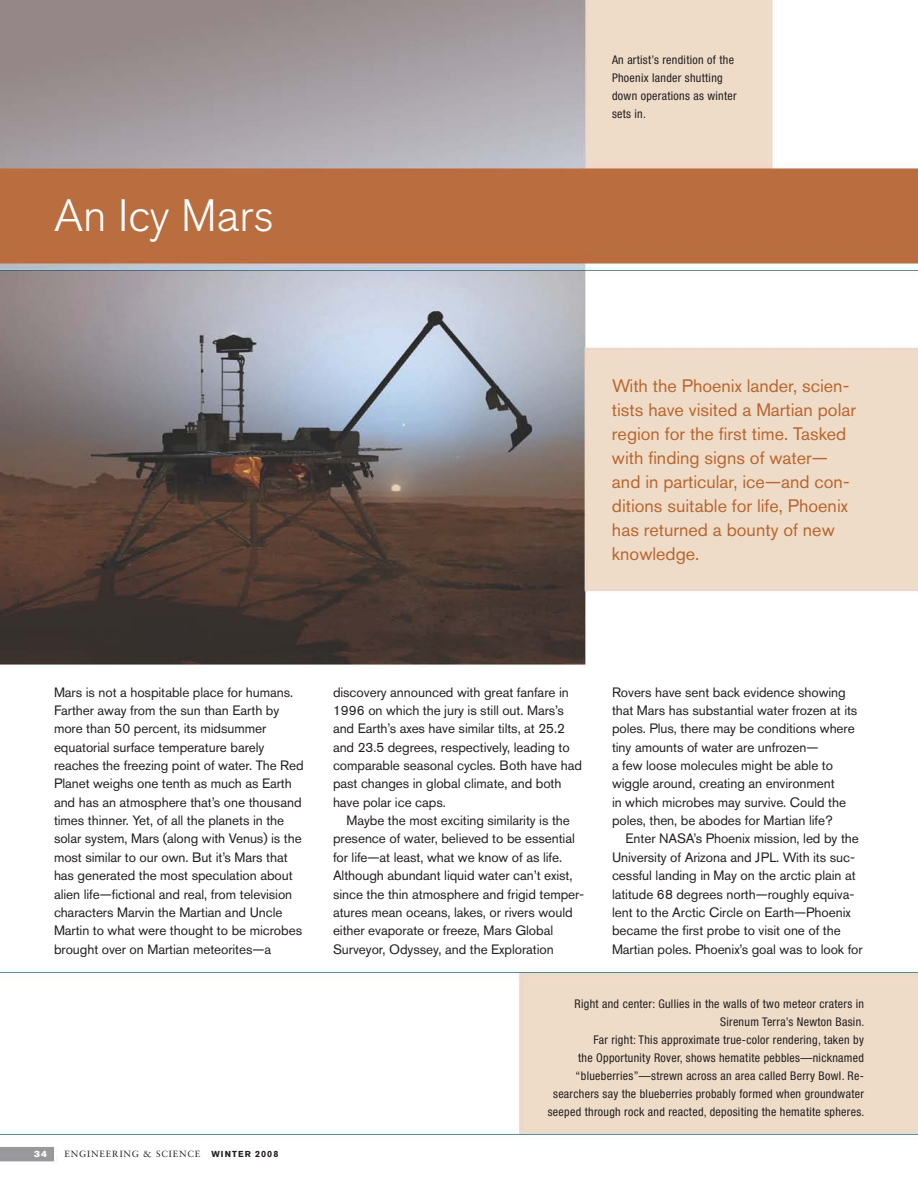
<style>
.page{position:relative;width:918px;height:1188px;background:#fff}
.page>*{position:absolute;margin:0;border:0;box-sizing:border-box;transform-origin:0 0}
.t1{font:300 45px "Akzidenz Grotesk Pro";color:#fff}
.t2{font:18px/24px "Akzidenz Grotesk Pro";color:#b96630}
.t3{font:13.5px/18.3px "Akzidenz Grotesk Pro";letter-spacing:-.005em;color:#231f20}
.t4{font:condensed 12px/18px "Helvetica Neue";letter-spacing:.025em;color:#231f20}
.t5{font:9px "Sabon LT Std";letter-spacing:.1em;color:#231f20}
.t6{font:9px "Akzidenz Grotesk Pro Super";color:#fff}
.s1{font-family:"Akzidenz Grotesk Pro";font-weight:700;font-size:8.7px}
.s2{font-family:"Akzidenz Grotesk Pro";font-weight:700}
</style>
<div class="page">
<img style="left:0;top:0;width:918px;height:1162px">
<h1 class="t1" style="left:54px;top:187px;width:222px">An Icy Mars</h1>
<p class="t4" style="left:612px;top:51px;width:126px">An artist’s rendition of the<br>Phoenix lander shutting down operations as winter sets in.</p>
<h2 class="t2" style="left:612px;top:374px;width:246px">With the Phoenix lander, scien&shy;tists have visited a Martian polar region for the first time. Tasked with finding signs of water— and in particular, ice—and con&shy;ditions suitable for life, Phoenix has returned a bounty of new knowledge.</h2>
<p class="t3" style="left:54px;top:683px;width:251px">Mars is not a hospitable place for humans.<br>Farther away from the sun than Earth by more than 50 percent, its midsummer equatorial surface temperature barely reaches the freezing point of water. The Red Planet weighs one tenth as much as Earth and has an atmosphere that’s one thousand times thinner. Yet, of all the planets in the solar system, Mars (along with Venus) is the most similar to our own. But it’s Mars that has generated the most speculation about alien life—fictional and real, from television characters Marvin the Martian and Uncle Martin to what were thought to be microbes brought over on Martian meteorites—a</p>
<p class="t3" style="left:333px;top:683px;width:251px">discovery announced with great fanfare in 1996 on which the jury is still out. Mars’s and Earth’s axes have similar tilts, at 25.2 and 23.5 degrees, respectively, leading to comparable seasonal cycles. Both have had past changes in global climate, and both have polar ice caps.</p>
<p class="t3" style="left:333px;top:811px;width:253px;text-indent:14px">Maybe the most exciting similarity is the presence of water, believed to be essential for life—at least, what we know of as life.<br>Although abundant liquid water can’t exist, since the thin atmosphere and frigid temper&shy;atures mean oceans, lakes, or rivers would either evaporate or freeze, Mars Global Surveyor, Odyssey, and the Exploration</p>
<p class="t3" style="left:612px;top:683px;width:247px">Rovers have sent back evidence showing that Mars has substantial water frozen at its poles. Plus, there may be conditions where tiny amounts of water are unfrozen—<br>a few loose molecules might be able to wiggle around, creating an environment<br>in which microbes may survive. Could the poles, then, be abodes for Martian life?</p>
<p class="t3" style="left:612px;top:830px;width:252px;text-indent:14px">Enter NASA’s Phoenix mission, led by the University of Arizona and JPL. With its suc&shy;cessful landing in May on the arctic plain at latitude 68 degrees north—roughly equiva&shy;lent to the Arctic Circle on Earth—Phoenix became the first probe to visit one of the Martian poles. Phoenix’s goal was to look for</p>
<p class="t6" style="left:34px;top:1148px;width:14px">34</p>
<p class="t5" style="left:64px;top:1149px;width:215px">ENGINEERING &amp; SCIENCE <span class="s1">WINTER</span> <span class="s2">2008</span></p>
<p class="t4" style="left:548px;top:995px;width:318px;text-align:right">Right and center: Gullies in the walls of two meteor craters in Sirenum Terra’s Newton Basin.<br>Far right: This approximate true-color rendering, taken by<br>the Opportunity Rover, shows hematite pebbles—nicknamed “blueberries”—strewn across an area called Berry Bowl. Re&shy;searchers say the blueberries probably formed when groundwater seeped through rock and reacted, depositing the hematite spheres.</p>
</div>
